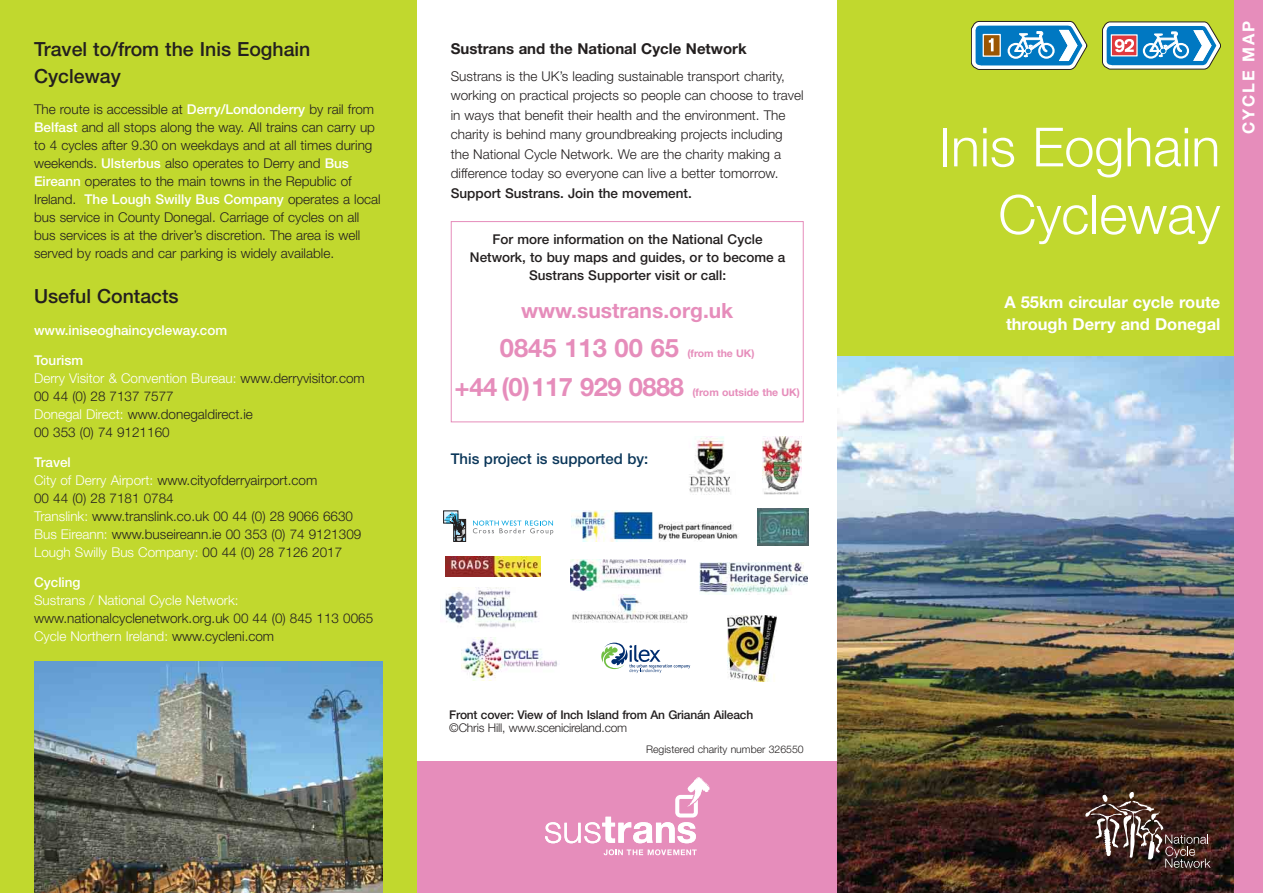
<style>
.page{position:relative;width:1263px;height:893px;background:#fff}
.page>*{position:absolute;margin:0;border:0;box-sizing:border-box;transform-origin:0 0}
.t1{font:300 54px/67.5px "Helvetica Neue";color:#fff;text-align:right}
.t2{font:700 25.5px "Helvetica Neue";letter-spacing:-.015em;color:#e68dbb}
.t3{font:700 21px "Helvetica Neue";color:#e68dbb}
.t4{font:500 19.5px/27px "Helvetica Neue";color:#231f1f}
.t5{font:700 16.5px/22.5px "Helvetica Neue";color:#fff}
.t6{font:700 16.5px "Helvetica Neue";letter-spacing:.11em;color:#fff}
.t7{font:700 15px "Helvetica Neue";color:#231f1f}
.t8{font:500 14.85px "Helvetica Neue";color:#0a3659}
.t9{font:300 13.5px/18px "Helvetica Neue";color:#231f1f}
.t10{font:500 13.5px/18px "Helvetica Neue";color:#231f1f;text-align:center}
.t11{font:500 13.5px "Helvetica Neue";color:#fff}
.t12{font:300 13.5px "Helvetica Neue";color:#fff}
.t13{font:500 12px "Helvetica Neue";letter-spacing:-.015em;color:#231f1f}
.t14{font:300 12px "Helvetica Neue";letter-spacing:-.015em;color:#231f1f}
.t15{font:700 10.5px "Helvetica Neue";color:#e68dbb}
.t16{font:300 10.5px "Helvetica Neue";color:#231f1f}
.s1{font-weight:500;color:#fff}
.s2{color:#fff}
</style>
<div class="page">
<div style="left:402px;top:762px;width:436px;height:131px;background:#e68dbb"></div>
<div style="left:451px;top:221px;width:353px;height:201px;border:1px solid #e68dbb"></div>
<div style="left:0;top:0;width:417px;height:893px;background:#c1d82e"></div>
<div style="left:838px;top:0;width:419px;height:357px;background:#c1d82e"></div>
<img style="left:838px;top:357px;width:396px;height:536px">
<div style="left:1234px;top:0;width:29px;height:893px;background:#e68dbb"></div>
<svg style="left:604px;top:849px;width:93px;height:6px"></svg>
<svg style="left:545px;top:777px;width:165px;height:66px"></svg>
<svg style="left:1102px;top:22px;width:119px;height:47px;background:#76a8c2"></svg>
<svg style="left:1085px;top:792px;width:126px;height:76px;background:#57413a"></svg>
<svg style="left:601px;top:643px;width:89px;height:30px"></svg>
<img style="left:461px;top:637px;width:96px;height:43px">
<svg style="left:443px;top:511px;width:110px;height:31px"></svg>
<img style="left:572px;top:510px;width:167px;height:31px">
<img style="left:689px;top:437px;width:42px;height:58px">
<img style="left:757px;top:508px;width:51px;height:37px">
<img style="left:444px;top:588px;width:94px;height:40px">
<svg style="left:727px;top:615px;width:50px;height:67px"></svg>
<img style="left:728px;top:615px;width:48px;height:66px">
<img style="left:700px;top:563px;width:108px;height:31px">
<svg style="left:446px;top:557px;width:95px;height:20px"></svg>
<img style="left:446px;top:557px;width:94px;height:19px">
<img style="left:763px;top:436px;width:38px;height:59px">
<img style="left:571px;top:559px;width:114px;height:32px">
<img style="left:34px;top:661px;width:349px;height:232px">
<img style="left:572px;top:594px;width:116px;height:29px">
<svg style="left:971px;top:21px;width:116px;height:49px;background:#6ca5bb"></svg>
<h3 class="t4" style="left:34px;top:37px;width:278px">Travel to/from the Inis Eoghain<br>Cycleway</h3>
<p class="t9" style="left:34px;top:102px;width:348px">The route is accessible at <span class="s1">Derry/Londonderry</span> by rail from <span class="s1">Belfast</span> and all stops along the way. All trains can carry up to 4 cycles after 9.30 on weekdays and at all times during weekends. <span class="s1">Ulsterbus</span> also operates to Derry and <span class="s1">Bus Eireann</span> operates to the main towns in the Republic of Ireland. <span class="s1">The Lough Swilly Bus Company</span> operates a local bus service in County Donegal. Carriage of cycles on all bus services is at the driver’s discretion. The area is well served by roads and car parking is widely available.</p>
<h3 class="t4" style="left:34px;top:285px;width:146px">Useful Contacts</h3>
<p class="t11" style="left:34px;top:325px;width:195px">www.iniseoghaincycleway.com</p>
<p class="t9" style="left:34px;top:352px;width:332px"><span class="s1">Tourism<br></span><span class="s2">Derry Visitor &amp; Convention Bureau:</span> www.derryvisitor.com<br>00 44 (0) 28 7137 7577<br><span class="s2">Donegal Direct:</span> www.donegaldirect.ie<br>00 353 (0) 74 9121160</p>
<p class="t9" style="left:34px;top:454px;width:329px"><span class="s1">Travel<br></span><span class="s2">City of Derry Airport:</span> www.cityofderryairport.com<br>00 44 (0) 28 7181 0784<br><span class="s2">Translink:</span> www.translink.co.uk 00 44 (0) 28 9066 6630<br><span class="s2">Bus Eireann:</span> www.buseireann.ie 00 353 (0) 74 9121309<br><span class="s2">Lough Swilly Bus Company:</span> 00 44 (0) 28 7126 2017</p>
<p class="t11" style="left:34px;top:577px;width:48px">Cycling</p>
<p class="t12" style="left:34px;top:595px;width:206px">Sustrans / National Cycle Network:</p>
<p class="t9" style="left:34px;top:610px;width:341px">www.nationalcyclenetwork.org.uk 00 44 (0) 845 113 0065<br><span class="s2">Cycle Northern Ireland:</span> www.cycleni.com</p>
<p class="t7" style="left:451px;top:43px;width:297px">Sustrans and the National Cycle Network</p>
<p class="t9" style="left:451px;top:67px;width:354px;line-height:19.5px">Sustrans is the UK’s leading sustainable transport charity, working on practical projects so people can choose to travel in ways that benefit their health and the environment. The charity is behind many groundbreaking projects including the National Cycle Network. We are the charity making a difference today so everyone can live a better tomorrow.</p>
<p class="t10" style="left:451px;top:185px;width:242px">Support Sustrans. Join the movement.</p>
<p class="t10" style="left:470px;top:231px;width:317px">For more information on the National Cycle<br>Network, to buy maps and guides, or to become a<br>Sustrans Supporter visit or call:</p>
<h3 class="t3" style="left:521px;top:302px;width:214px">www.sustrans.org.uk</h3>
<h2 class="t2" style="left:500px;top:339px;width:181px">0845 113 00 65</h2>
<p class="t15" style="left:687px;top:349px;width:69px">(from the UK)</p>
<h2 class="t2" style="left:454px;top:378px;width:231px">+44 (0)117 929 0888</h2>
<p class="t15" style="left:692px;top:388px;width:109px">(from outside the UK)</p>
<p class="t8" style="left:451px;top:453px;width:199px">This project is supported by:</p>
<p class="t13" style="left:449px;top:710px;width:305px">Front cover: View of Inch Island from An Grianán Aileach</p>
<p class="t14" style="left:449px;top:724px;width:179px">©Chris Hill, www.scenicireland.com</p>
<p class="t16" style="left:646px;top:745px;width:159px">Registered charity number 326550</p>
<h1 class="t1" style="left:939px;top:118px;width:283px">Inis Eoghain<br>Cycleway</h1>
<p class="t5" style="left:1004px;top:292px;width:217px">A 55km circular cycle route through Derry and Donegal</p>
<p class="t6" style="left:1243px;top:134px;width:114px;rotate:-90deg">CYCLE MAP</p>
</div>
